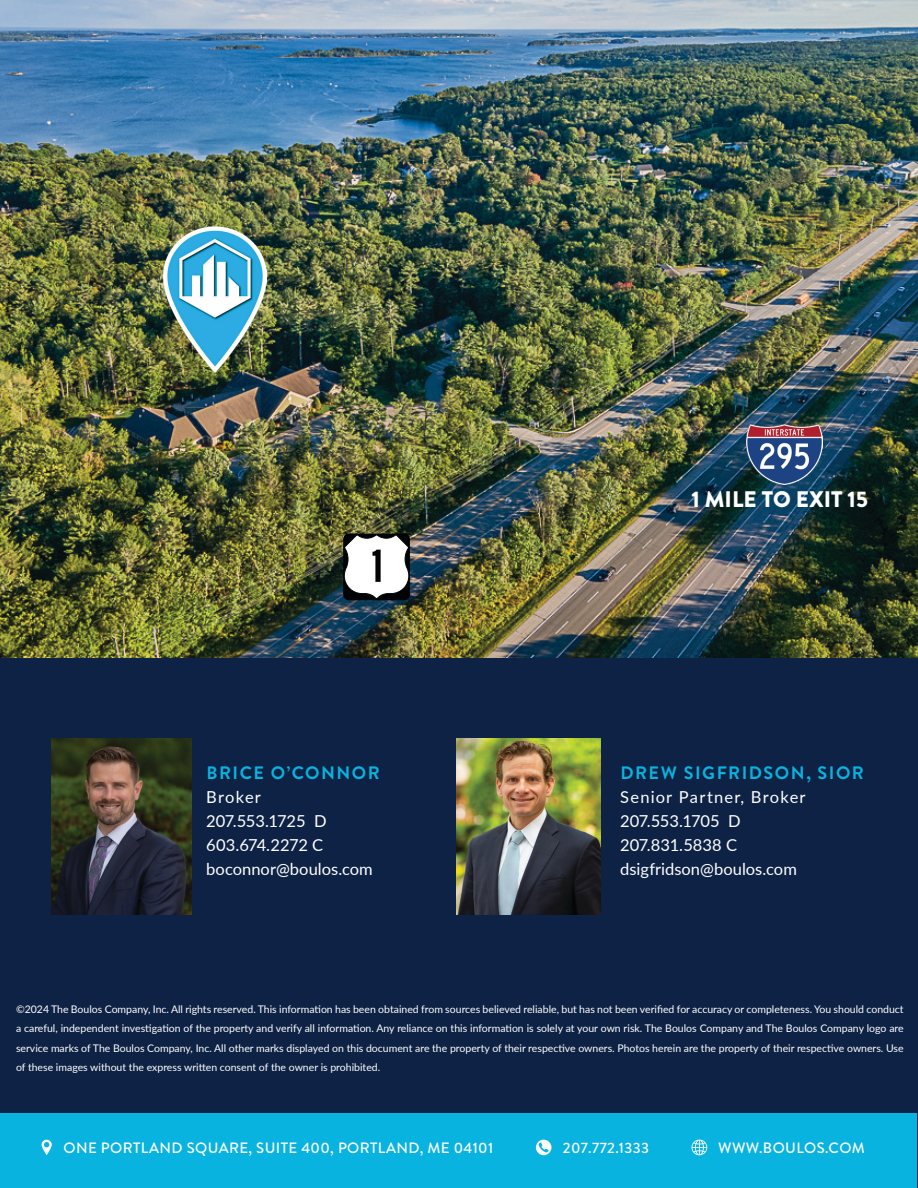
<style>
.page{position:relative;width:918px;height:1188px;background:#0e2245}
.page>*{position:absolute;margin:0;border:0;box-sizing:border-box;transform-origin:0 0}
.t1{font:900 22.5px "Brandon Grotesque";color:#fff}
.t2{font:700 18px "Brandon Grotesque";letter-spacing:.085em;color:#08b3e0}
.t3{font:16.5px "Lato";color:#fff}
.t4{font:16.5px "Lato";letter-spacing:-.02em;color:#fff}
.t5{font:16.5px "Lato";letter-spacing:.075em;color:#fff}
.t6{font:500 15px "Brandon Grotesque";letter-spacing:.025em;color:#fff}
.t7{font:10.5px/19.5px "Lato";color:#fff;text-align:justify}
</style>
<div class="page">
<img style="left:51px;top:738px;width:140px;height:176px">
<img style="left:456px;top:738px;width:145px;height:176px">
<div style="left:1px;top:1113px;width:916px;height:74px;background:#08b3e0"></div>
<svg style="left:42px;top:1140px;width:10px;height:15px"></svg>
<svg style="left:536px;top:1140px;width:15px;height:15px"></svg>
<svg style="left:692px;top:1140px;width:15px;height:15px"></svg>
<img style="left:0;top:0;width:917px;height:658px">
<img style="left:164px;top:223px;width:103px;height:150px">
<div style="left:343px;top:534px;width:67px;height:66px;background:#020304;border-radius:6px"></div>
<svg style="left:344px;top:534px;width:65px;height:65px"></svg>
<img style="left:747px;top:424px;width:76px;height:61px">
<p class="t2" style="left:206px;top:760px;width:175px">BRICE O’CONNOR</p>
<p class="t3" style="left:206px;top:785px;width:56px">Broker</p>
<p class="t4" style="left:206px;top:809px;width:122px">207.553.1725 D</p>
<p class="t4" style="left:206px;top:833px;width:119px">603.674.2272 C</p>
<p class="t3" style="left:206px;top:857px;width:168px">boconnor@boulos.com</p>
<p class="t1" style="left:692px;top:483px;width:178px">1 MILE TO EXIT 15</p>
<p class="t2" style="left:620px;top:760px;width:245px">DREW SIGFRIDSON, SIOR</p>
<p class="t5" style="left:620px;top:785px;width:187px">Senior Partner, Broker</p>
<p class="t3" style="left:620px;top:809px;width:122px">207.553.1705 D</p>
<p class="t3" style="left:620px;top:833px;width:118px">207.831.5838 C</p>
<p class="t3" style="left:620px;top:857px;width:178px">dsigfridson@boulos.com</p>
<p class="t7" style="left:16px;top:999px;width:889px">©2024 The Boulos Company, Inc. All rights reserved. This information has been obtained from sources believed reliable, but has not been verified for accuracy or completeness. You should conduct a careful, independent investigation of the property and verify all information. Any reliance on this information is solely at your own risk. The Boulos Company and The Boulos Company logo are service marks of The Boulos Company, Inc. All other marks displayed on this document are the property of their respective owners. Photos herein are the property of their respective owners. Use of these images without the express written consent of the owner is prohibited.</p>
<p class="t6" style="left:64px;top:1137px;width:431px">ONE PORTLAND SQUARE, SUITE 400, PORTLAND, ME 04101</p>
<p class="t6" style="left:563px;top:1137px;width:88px">207.772.1333</p>
<p class="t6" style="left:718px;top:1137px;width:148px">WWW.BOULOS.COM</p>
</div>
